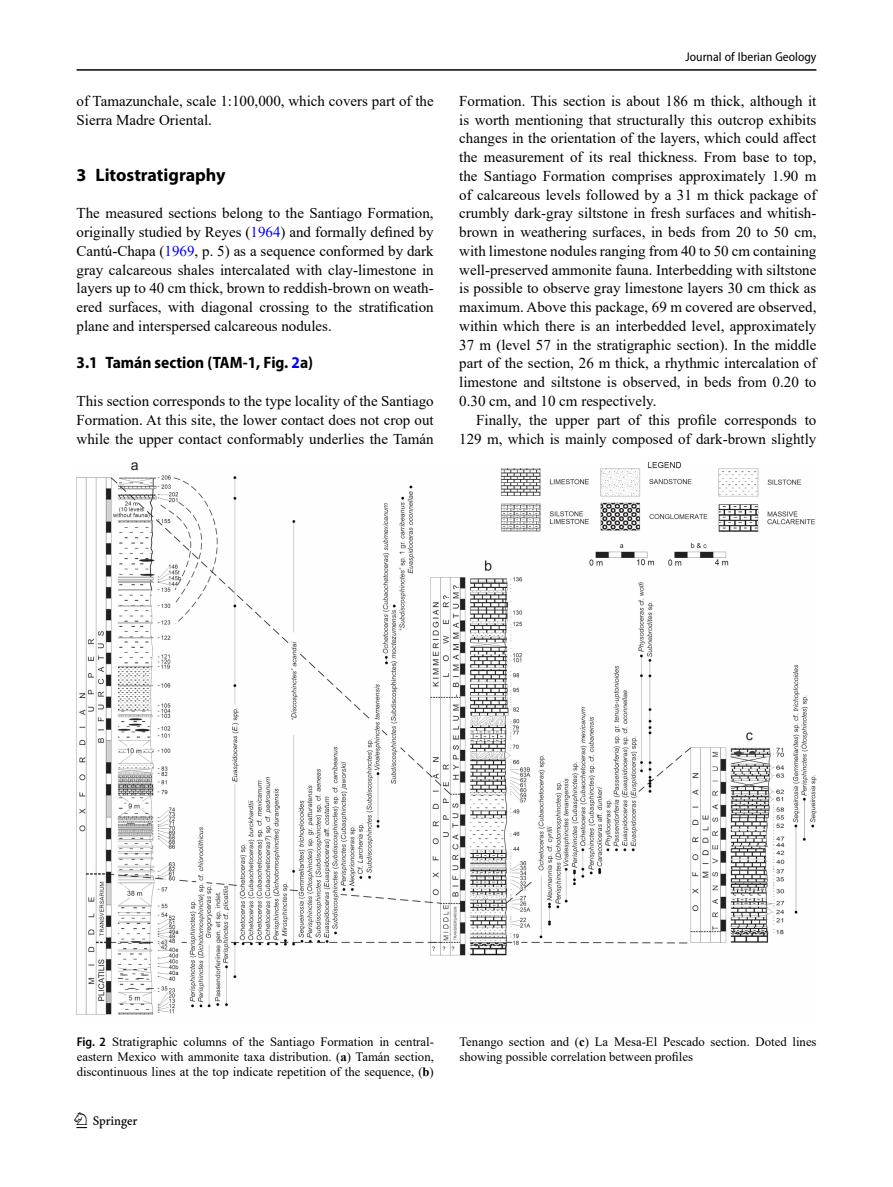
<style>
.page{position:relative;width:893px;height:1187px;background:#fff}
.page>*{position:absolute;margin:0;border:0;box-sizing:border-box;transform-origin:0 0}
.t1{font:22.5px "Springnew";color:#000}
.Head_1{font:700 18px "Myriad Pro";color:#000}
.Head_2{font:700 semi-condensed 16.5px "Myriad Pro";color:#000}
.Body_Text{font:15px/18.8px "Times New Roman";color:#000;text-align:justify}
.Body_Text_Indent{font:15px/18.8px "Times New Roman";color:#000;text-align:right}
.Figure_Caption{font:12.75px/15px "Times New Roman";color:#000;text-align:justify}
.t2{font:semi-condensed 12.75px "Myriad Pro";color:#000}
.s1{color:#00f}
.s2{font-family:"Myriad Pro";font-weight:600;font-stretch:semi-condensed}
.s3{font-weight:700}
</style>
<div class="page">
<hr style="left:77px;top:69px;width:739px;height:2px;background:#000">
<img style="left:77px;top:462px;width:740px;height:553px">
<p class="Body_Text_Indent" style="left:77px;top:91px;width:359px;text-align:left">of Tamazunchale, scale 1:100,000, which covers part of the<br>Sierra Madre Oriental.</p>
<p class="Head_1" style="left:77px;top:163px;width:151px">3 Litostratigraphy</p>
<p class="Body_Text" style="left:77px;top:203px;width:359px">The measured sections belong to the Santiago Formation, originally studied by Reyes (<span class="s1">1964</span>) and formally defined by Cantú-Chapa (<span class="s1">1969</span>, p. 5) as a sequence conformed by dark gray calcareous shales intercalated with clay-limestone in layers up to 40 cm thick, brown to reddish-brown on weath&shy;ered surfaces, with diagonal crossing to the stratification plane and interspersed calcareous nodules.</p>
<p class="Head_2" style="left:77px;top:352px;width:238px">3.1 Tamán section (TAM-1, Fig. <span class="s1">2</span>a)</p>
<p class="Body_Text" style="left:77px;top:391px;width:359px">This section corresponds to the type locality of the Santiago Formation. At this site, the lower contact does not crop out while the upper contact conformably underlies the Tamán</p>
<p class="t2" style="left:686px;top:49px;width:132px">Journal of Iberian Geology</p>
<p class="Body_Text" style="left:459px;top:91px;width:359px">Formation. This section is about 186 m thick, although it is worth mentioning that structurally this outcrop exhibits changes in the orientation of the layers, which could affect the measurement of its real thickness. From base to top, the Santiago Formation comprises approximately 1.90 m of calcareous levels followed by a 31 m thick package of crumbly dark-gray siltstone in fresh surfaces and whitish&shy;brown in weathering surfaces, in beds from 20 to 50 cm, with limestone nodules ranging from 40 to 50 cm containing well-preserved ammonite fauna. Interbedding with siltstone is possible to observe gray limestone layers 30 cm thick as maximum. Above this package, 69 m covered are observed, within which there is an interbedded level, approximately 37 m (level 57 in the stratigraphic section). In the middle part of the section, 26 m thick, a rhythmic intercalation of limestone and siltstone is observed, in beds from 0.20 to 0.30 cm, and 10 cm respectively.</p>
<p class="Body_Text_Indent" style="left:459px;top:410px;width:359px">Finally, the upper part of this profile corresponds to<br>129 m, which is mainly composed of dark-brown slightly</p>
<p class="Figure_Caption" style="left:77px;top:1034px;width:359px"><span class="s2">Fig. 2</span> Stratigraphic columns of the Santiago Formation in central&shy;eastern Mexico with ammonite taxa distribution. (<span class="s3">a</span>) Tamán section, discontinuous lines at the top indicate repetition of the sequence, (<span class="s3">b</span>)</p>
<p class="Figure_Caption" style="left:459px;top:1034px;width:359px">Tenango section and (<span class="s3">c</span>) La Mesa-El Pescado section. Doted lines showing possible correlation between profiles</p>
<h1 class="t1" style="left:77px;top:1107px;width:63px">1 3</h1>
</div>
